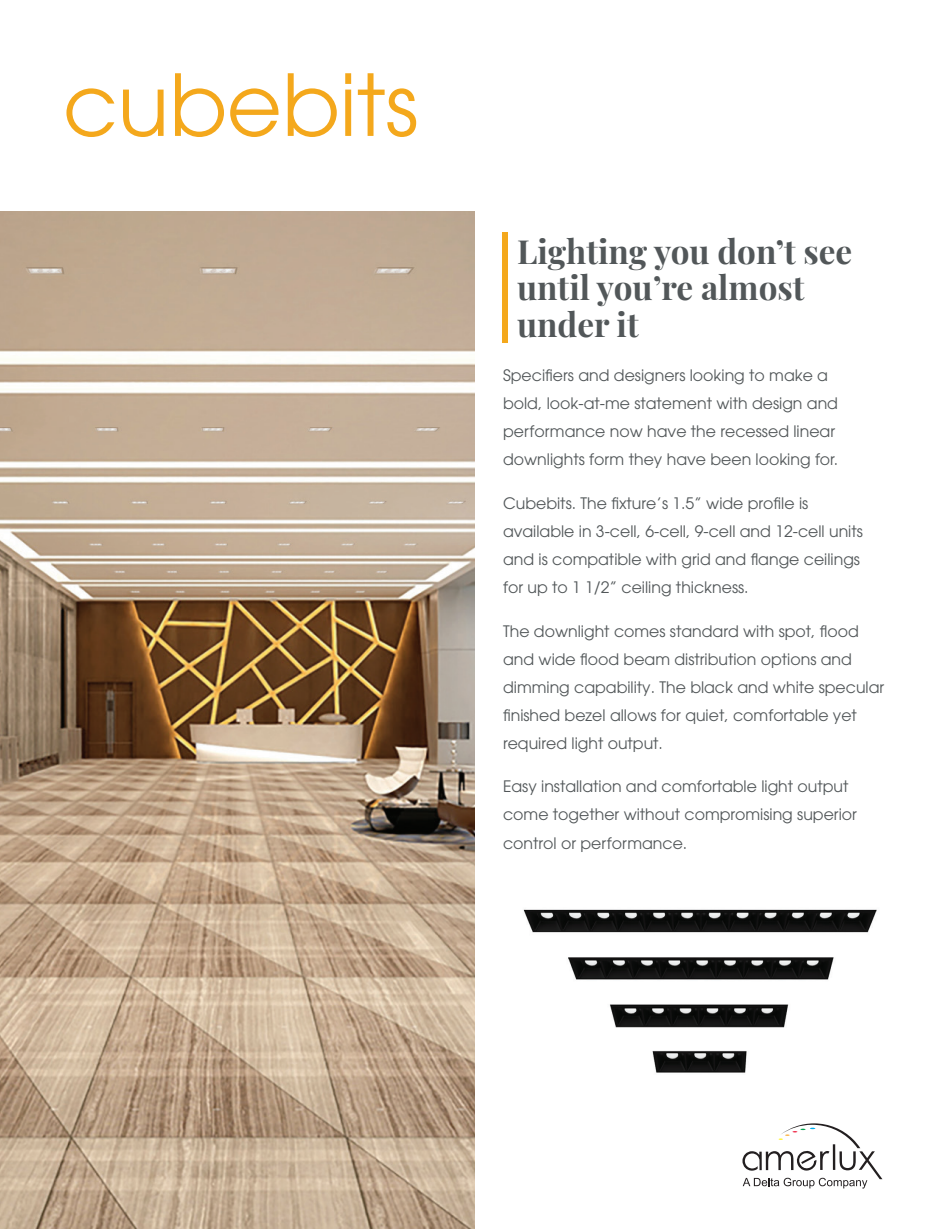
<style>
.page{position:relative;width:945px;height:1229px;background:#fff}
.page>*{position:absolute;margin:0;border:0;box-sizing:border-box;transform-origin:0 0}
.t1{font:84.7px "Avant Garde";color:#f4a81c}
.t2{font:700 33.25px/36.8px "Playfair Display";color:#525759}
.t3{font:15.75px/28px "Avant Garde";color:#525759}
</style>
<div class="page">
<img style="left:0;top:211px;width:474px;height:1017px">
<div style="left:502px;top:233px;width:6px;height:110px;background:#f4a81c"></div>
<svg style="left:742px;top:1123px;width:140px;height:65px"></svg>
<img style="left:523px;top:909px;width:354px;height:24px">
<img style="left:568px;top:957px;width:266px;height:23px">
<img style="left:610px;top:1004px;width:179px;height:24px">
<img style="left:652px;top:1051px;width:95px;height:22px">
<h1 class="t1" style="left:63px;top:55px;width:357px">cubebits</h1>
<h2 class="t2" style="left:517px;top:230px;width:337px">Lighting you don’t see until you’re almost under it</h2>
<p class="t3" style="left:503px;top:361px;width:337px">Specifiers and designers looking to make a bold, look-at-me statement with design and performance now have the recessed linear downlights form they have been looking for.</p>
<p class="t3" style="left:503px;top:489px;width:361px">Cubebits. The fixture’s 1.5” wide profile is available in 3-cell, 6-cell, 9-cell and 12-cell units and is compatible with grid and flange ceilings for up to 1 1/2” ceiling thickness.</p>
<p class="t3" style="left:503px;top:617px;width:383px">The downlight comes standard with spot, flood and wide flood beam distribution options and dimming capability. The black and white specular finished bezel allows for quiet, comfortable yet required light output.</p>
<p class="t3" style="left:503px;top:772px;width:355px">Easy installation and comfortable light output come together without compromising superior control or performance.</p>
</div>
